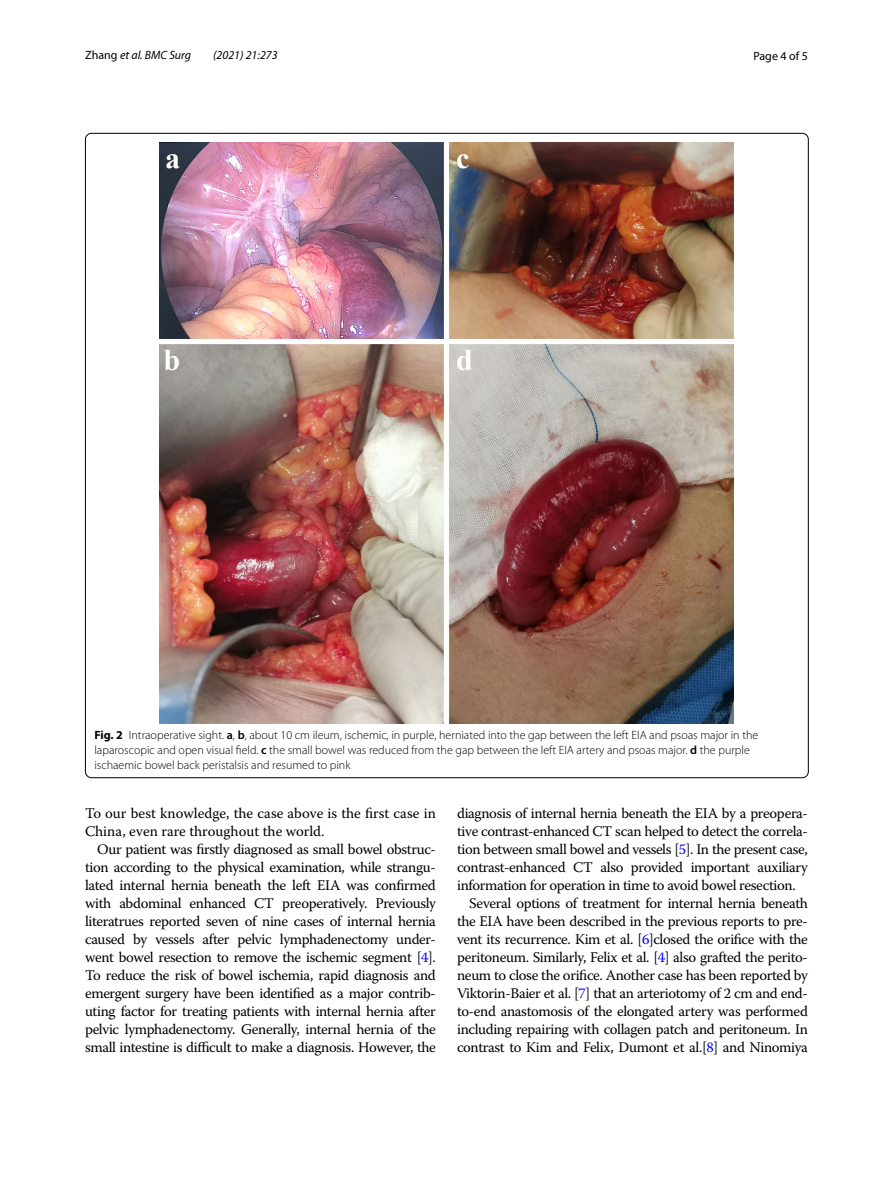
<style>
.page{position:relative;width:893px;height:1187px;background:#fff}
.page>*{position:absolute;margin:0;border:0;box-sizing:border-box;transform-origin:0 0}
.t1{font:14.7px/18px "Warnock Pro";letter-spacing:-.025em;color:#000;text-align:justify}
.t2{font:14.7px/18px "Warnock Pro";color:#000}
.t3{font:300 12px/15px "Myriad Pro";color:#000}
.t4{font:italic 12px "Myriad Pro";color:#000}
.t5{font:12px "Myriad Pro";color:#000}
.s1{font-style:normal}
.s2{font-weight:700}
.s3{font-weight:600}
.s4{color:#00f}
</style>
<div class="page">
<img style="left:160px;top:142px;width:574px;height:581px">
<p class="t4" style="left:85px;top:48px;width:108px"><span class="s1">Zhang</span> et al. BMC Surg</p>
<p class="t4" style="left:213px;top:48px;width:66px">(2021) 21:273</p>
<p class="t5" style="left:753px;top:48px;width:56px">Page 4 of 5</p>
<p class="t3" style="left:94px;top:727px;width:665px"><span class="s2">Fig. 2</span> Intraoperative sight. <span class="s3">a</span>, <span class="s3">b</span>, about 10 cm ileum, ischemic, in purple, herniated into the gap between the left EIA and psoas major in the laparoscopic and open visual field. <span class="s3">c</span> the small bowel was reduced from the gap between the left EIA artery and psoas major. <span class="s3">d</span> the purple ischaemic bowel back peristalsis and resumed to pink</p>
<p class="t2" style="left:85px;top:804px;width:352px">To our best knowledge, the case above is the first case in<br>China, even rare throughout the world.</p>
<p class="t1" style="left:85px;top:840px;width:352px;text-indent:12px">Our patient was firstly diagnosed as small bowel obstruc&shy;tion according to the physical examination, while strangu&shy;lated internal hernia beneath the left EIA was confirmed with abdominal enhanced CT preoperatively. Previously literatrues reported seven of nine cases of internal hernia caused by vessels after pelvic lymphadenectomy under&shy;went bowel resection to remove the ischemic segment [<span class="s4">4</span>].<br>To reduce the risk of bowel ischemia, rapid diagnosis and emergent surgery have been identified as a major contrib&shy;uting factor for treating patients with internal hernia after pelvic lymphadenectomy. Generally, internal hernia of the small intestine is difficult to make a diagnosis. However, the</p>
<p class="t1" style="left:457px;top:804px;width:352px">diagnosis of internal hernia beneath the EIA by a preopera-</p>
<p class="t1" style="left:457px;top:822px;width:352px">tive contrast-enhanced CT scan helped to detect the correla-</p>
<p class="t1" style="left:457px;top:840px;width:352px">tion between small bowel and vessels [<span class="s4">5</span>]. In the present case,</p>
<p class="t1" style="left:457px;top:858px;width:352px">contrast-enhanced CT also provided important auxiliary</p>
<p class="t1" style="left:457px;top:876px;width:340px">information for operation in time to avoid bowel resection.</p>
<p class="t1" style="left:469px;top:894px;width:340px">Several options of treatment for internal hernia beneath</p>
<p class="t1" style="left:457px;top:912px;width:352px">the EIA have been described in the previous reports to pre-</p>
<p class="t1" style="left:457px;top:930px;width:352px">vent its recurrence. Kim et al. [<span class="s4">6</span>]closed the orifice with the</p>
<p class="t1" style="left:457px;top:948px;width:352px">peritoneum. Similarly, Felix et al. [<span class="s4">4</span>] also grafted the perito-</p>
<p class="t1" style="left:457px;top:966px;width:352px">neum to close the orifice. Another case has been reported by</p>
<p class="t1" style="left:457px;top:984px;width:352px">Viktorin-Baier et al. [<span class="s4">7</span>] that an arteriotomy of 2 cm and end-</p>
<p class="t1" style="left:457px;top:1002px;width:352px">to-end anastomosis of the elongated artery was performed</p>
<p class="t1" style="left:457px;top:1020px;width:352px">including repairing with collagen patch and peritoneum. In</p>
<p class="t1" style="left:457px;top:1038px;width:352px">contrast to Kim and Felix, Dumont et al.[<span class="s4">8</span>] and Ninomiya</p>
</div>
